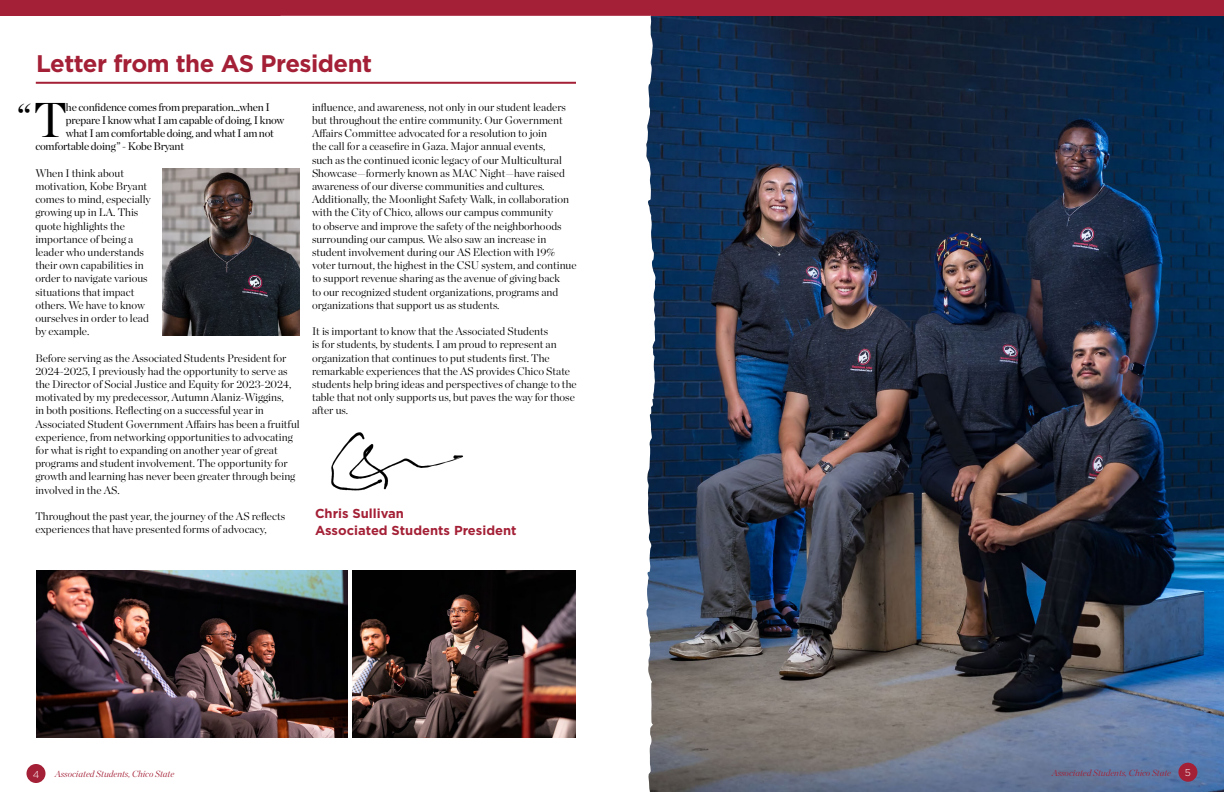
<style>
.page{position:relative;width:1224px;height:792px;background:#fff}
.page>*{position:absolute;margin:0;border:0;box-sizing:border-box;transform-origin:0 0}
.t1{font:48.9px "Chronicle Display";color:#000}
.t2{font:700 24px "Gotham";letter-spacing:-.02em;color:#a42036}
.t3{font:700 13px/17px "Gotham";color:#a42036}
.t4{font:300 11px/13.2px "Chronicle Display";color:#000}
.t5{font:11px "Chronicle Display";letter-spacing:-.02em;color:#000}
.t6{font:300 10px "Gotham";color:#fff}
.t7{font:italic 300 9px "Chronicle Display";color:#a42036}
</style>
<div class="page">
<img style="left:656px;top:15px;width:568px;height:777px">
<div style="left:612px;top:0;width:612px;height:15px;background:#a42036"></div>
<div style="left:26px;top:764px;width:20px;height:19px;background:#a42036;border-radius:50%"></div>
<div style="left:1178px;top:763px;width:19px;height:19px;background:#a42036;border-radius:50%"></div>
<div style="left:0;top:0;width:612px;height:15px;background:#a42036"></div>
<svg style="left:281px;top:15px;width:375px;height:777px"></svg>
<img style="left:162px;top:168px;width:138px;height:168px">
<img style="left:352px;top:570px;width:223px;height:168px">
<img style="left:37px;top:570px;width:310px;height:168px">
<img style="left:315px;top:420px;width:176px;height:92px">
<hr style="left:36px;top:82px;width:540px;height:2px;background:#a42036">
<h1 class="t2" style="left:36px;top:48px;width:338px">Letter from the AS President</h1>
<p class="t4" style="left:312px;top:100px;width:266px">influence, and awareness, not only in our student leaders but throughout the entire community. Our Government Affairs Committee advocated for a resolution to join<br>the call for a ceasefire in Gaza. Major annual events,<br>such as the continued iconic legacy of our Multicultural Showcase—formerly known as MAC Night—have raised awareness of our diverse communities and cultures.<br>Additionally, the Moonlight Safety Walk, in collaboration with the City of Chico, allows our campus community<br>to observe and improve the safety of the neighborhoods surrounding our campus. We also saw an increase in student involvement during our AS Election with 19% voter turnout, the highest in the CSU system, and continue to support revenue sharing as the avenue of giving back<br>to our recognized student organizations, programs and organizations that support us as students.</p>
<p class="t4" style="left:312px;top:324px;width:266px">It is important to know that the Associated Students<br>is for students, by students. I am proud to represent an organization that continues to put students first. The remarkable experiences that the AS provides Chico State students help bring ideas and perspectives of change to the table that not only supports us, but paves the way for those after us.</p>
<p class="t1" style="left:34px;top:83px;width:35px">T</p>
<p class="t5" style="left:66px;top:99px;width:206px">he confidence comes from preparation...when I</p>
<p class="t5" style="left:66px;top:112px;width:220px">prepare I know what I am capable of doing, I know</p>
<p class="t5" style="left:66px;top:125px;width:209px">what I am comfortable doing, and what I am not</p>
<p class="t5" style="left:35px;top:138px;width:150px">comfortable doing” - Kobe Bryant</p>
<p class="t4" style="left:35px;top:166px;width:117px">When I think about motivation, Kobe Bryant comes to mind, especially growing up in LA. This quote highlights the importance of being a leader who understands their own capabilities in order to navigate various situations that impact others. We have to know ourselves in order to lead by example.</p>
<p class="t4" style="left:35px;top:350px;width:266px">Before serving as the Associated Students President for 2024-2025, I previously had the opportunity to serve as the Director of Social Justice and Equity for 2023-2024, motivated by my predecessor, Autumn Alaniz-Wiggins,<br>in both positions. Reflecting on a successful year in Associated Student Government Affairs has been a fruitful experience, from networking opportunities to advocating for what is right to expanding on another year of great programs and student involvement. The opportunity for growth and learning has never been greater through being involved in the AS.</p>
<p class="t4" style="left:35px;top:509px;width:251px">Throughout the past year, the journey of the AS reflects experiences that have presented forms of advocacy,</p>
<p class="t3" style="left:315px;top:505px;width:203px">Chris Sullivan<br>Associated Students President</p>
<p class="t6" style="left:33px;top:768px;width:8px">4</p>
<p class="t7" style="left:55px;top:767px;width:121px">Associated Students, Chico State</p>
<p class="t7" style="left:1052px;top:766px;width:121px">Associated Students, Chico State</p>
<p class="t6" style="left:1185px;top:766px;width:8px">5</p>
</div>
